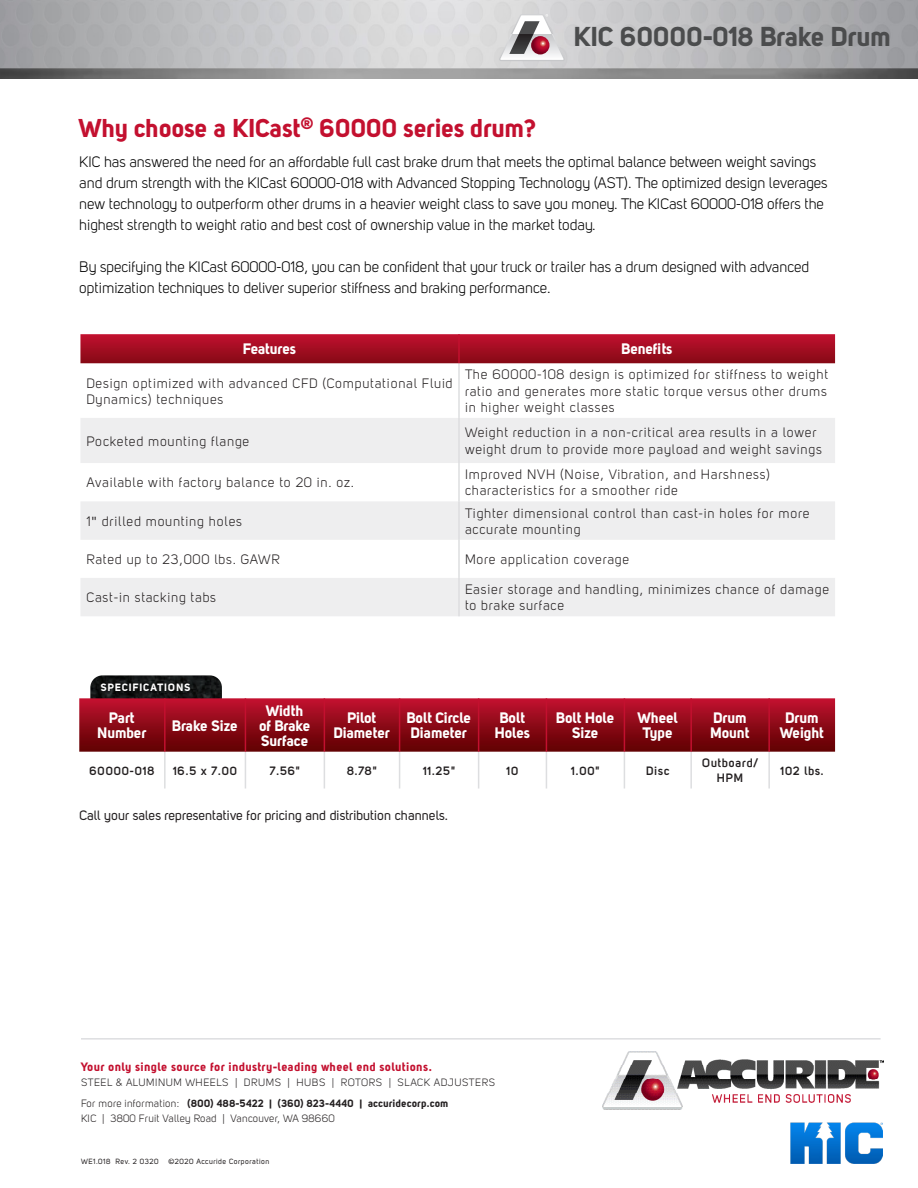
<style>
.page{position:relative;width:918px;height:1188px;background:#fff}
.page>*{position:absolute;margin:0;border:0;box-sizing:border-box;transform-origin:0 0}
.t1{font:27px "Uni Sans Bold";color:#4b4c4d}
.t2{font:25.5px "Uni Sans Bold";color:#c3102f}
.t3{font:15px/21px "Uni Sans Book";color:#000}
.t4{font:15px/15px "Uni Sans Bold";color:#fff;text-align:center}
.t5{font:13.5px/16.2px "Uni Sans Book";letter-spacing:.06em;color:#231f20}
.t6{font:13.5px "Uni Sans Regular";color:#231f20}
.t7{font:700 12px/14.4px "Uni Sans Semi";letter-spacing:.06em;color:#231f20;text-align:center}
.t8{font:12px "Uni Sans Bold";letter-spacing:.045em;color:#c3102f}
.t9{font:10.5px "Uni Sans Bold";letter-spacing:.025em;color:#231f20}
.t10{font:10.5px "Uni Sans Book";letter-spacing:.05em;color:#231f20}
.t11{font:10.5px "Uni Sans Book";letter-spacing:.025em;color:#231f20}
.t12{font:10.5px "Uni Sans Bold";letter-spacing:.1em;color:#fff}
.t13{font:7.5px "Uni Sans Regular";letter-spacing:.06em;color:#231f20}
.s1{font-family:"Calibri"}
.s2{font-family:"Uni Sans Book"}
</style>
<div class="page">
<hr style="left:81px;top:1038px;width:800px;height:2px;background:#dddee0">
<img style="left:602px;top:1051px;width:282px;height:58px">
<img style="left:791px;top:1122px;width:91px;height:42px">
<svg style="left:80px;top:334px;width:755px;height:29px;background:#a40f23"></svg>
<svg style="left:81px;top:418px;width:754px;height:198px;fill:#eeeeef"></svg>
<hr style="left:458px;top:363px;width:2px;height:55px;background:#dddee0">
<hr style="left:458px;top:463px;width:2px;height:38px;background:#dddee0">
<hr style="left:458px;top:501px;width:2px;height:39px;background:#dddee0">
<hr style="left:458px;top:540px;width:2px;height:38px;background:#dddee0">
<hr style="left:458px;top:578px;width:2px;height:38px;background:#dddee0">
<hr style="left:458px;top:418px;width:2px;height:45px;background:#dddee0">
<hr style="left:458px;top:334px;width:2px;height:29px;background:#c3102f">
<img style="left:90px;top:675px;width:132px;height:23px">
<svg style="left:79px;top:698px;width:756px;height:54px;background:#900c1a"></svg>
<hr style="left:164px;top:752px;width:2px;height:37px;background:#dddee0">
<hr style="left:245px;top:752px;width:1px;height:37px;background:#dddee0">
<hr style="left:324px;top:752px;width:1px;height:37px;background:#dddee0">
<hr style="left:399px;top:752px;width:1px;height:37px;background:#dddee0">
<hr style="left:478px;top:752px;width:1px;height:37px;background:#dddee0">
<hr style="left:546px;top:752px;width:1px;height:37px;background:#dddee0">
<hr style="left:624px;top:752px;width:1px;height:37px;background:#dddee0">
<hr style="left:690px;top:752px;width:2px;height:37px;background:#dddee0">
<hr style="left:768px;top:752px;width:2px;height:37px;background:#dddee0">
<hr style="left:164px;top:698px;width:2px;height:54px;background:#c3102f">
<hr style="left:245px;top:698px;width:1px;height:54px;background:#c3102f">
<hr style="left:324px;top:698px;width:1px;height:54px;background:#c3102f">
<hr style="left:399px;top:698px;width:1px;height:54px;background:#c3102f">
<hr style="left:478px;top:698px;width:1px;height:54px;background:#c3102f">
<hr style="left:546px;top:698px;width:1px;height:54px;background:#c3102f">
<hr style="left:624px;top:698px;width:1px;height:54px;background:#c3102f">
<hr style="left:690px;top:698px;width:2px;height:54px;background:#c3102f">
<hr style="left:768px;top:698px;width:2px;height:54px;background:#c3102f">
<img style="left:0;top:0;width:918px;height:78px">
<svg style="left:499px;top:14px;width:66px;height:47px"></svg>
<svg style="left:531px;top:36px;width:18px;height:18px"></svg>
<p class="t1" style="left:574px;top:19px;width:319px">KIC 60000-018 Brake Drum</p>
<p class="t2" style="left:79px;top:112px;width:459px">Why choose a KICast<sup>®</sup> 60000 series drum?</p>
<p class="t3" style="left:79px;top:151px;width:750px">KIC has answered the need for an affordable full cast brake drum that meets the optimal balance between weight savings and drum strength with the KICast 60000-018 with Advanced Stopping Technology (AST). The optimized design leverages new technology to outperform other drums in a heavier weight class to save you money. The KICast 60000-018 offers the highest strength to weight ratio and best cost of ownership value in the market today.</p>
<p class="t3" style="left:79px;top:256px;width:731px">By specifying the KICast 60000-018, you can be confident that your truck or trailer has a drum designed with advanced optimization techniques to deliver superior stiffness and braking performance.</p>
<p class="t4" style="left:243px;top:341px;width:54px">Features</p>
<p class="t4" style="left:622px;top:341px;width:52px">Benefits</p>
<p class="t5" style="left:86px;top:375px;width:368px">Design optimized with advanced CFD (Computational Fluid<br>Dynamics) techniques</p>
<p class="t5" style="left:465px;top:367px;width:365px;text-align:justify">The 60000-108 design is optimized for stiffness to weight ratio and generates more static torque versus other drums in higher weight classes</p>
<p class="t5" style="left:86px;top:433px;width:164px">Pocketed mounting flange</p>
<p class="t5" style="left:465px;top:425px;width:358px">Weight reduction in a non-critical area results in a lower weight drum to provide more payload and weight savings</p>
<p class="t5" style="left:86px;top:475px;width:269px">Available with factory balance to 20 in. oz.</p>
<p class="t5" style="left:465px;top:466px;width:306px">Improved NVH (Noise, Vibration, and Harshness) characteristics for a smoother ride</p>
<p class="t5" style="left:86px;top:513px;width:157px">1<span class="s1">"</span> drilled mounting holes</p>
<p class="t5" style="left:465px;top:505px;width:346px">Tighter dimensional control than cast-in holes for more accurate mounting</p>
<p class="t5" style="left:86px;top:551px;width:195px">Rated up to 23,000 lbs. GAWR</p>
<p class="t5" style="left:465px;top:551px;width:166px">More application coverage</p>
<p class="t5" style="left:86px;top:589px;width:131px">Cast-in stacking tabs</p>
<p class="t5" style="left:465px;top:581px;width:366px">Easier storage and handling, minimizes chance of damage to brake surface</p>
<p class="t12" style="left:101px;top:681px;width:91px">SPECIFICATIONS</p>
<p class="t4" style="left:97px;top:710px;width:51px">Part<br>Number</p>
<p class="t4" style="left:172px;top:718px;width:67px">Brake Size</p>
<p class="t4" style="left:259px;top:703px;width:53px">Width of Brake<br>Surface</p>
<p class="t4" style="left:334px;top:710px;width:58px">Pilot<br>Diameter</p>
<p class="t4" style="left:407px;top:710px;width:66px;text-align:left">Bolt Circle<br>Diameter</p>
<p class="t4" style="left:495px;top:710px;width:37px">Bolt<br>Holes</p>
<p class="t4" style="left:556px;top:710px;width:60px">Bolt Hole<br>Size</p>
<p class="t4" style="left:638px;top:710px;width:42px">Wheel<br>Type</p>
<p class="t4" style="left:711px;top:710px;width:41px;text-align:left">Drum<br>Mount</p>
<p class="t4" style="left:780px;top:710px;width:46px">Drum<br>Weight</p>
<p class="t7" style="left:89px;top:763px;width:67px">60000-018</p>
<p class="t7" style="left:173px;top:763px;width:66px">16.5 x 7.00</p>
<p class="t7" style="left:270px;top:763px;width:32px">7.56"</p>
<p class="t7" style="left:347px;top:763px;width:31px">8.78"</p>
<p class="t7" style="left:423px;top:763px;width:34px">11.25"</p>
<p class="t7" style="left:507px;top:763px;width:13px">10</p>
<p class="t7" style="left:571px;top:763px;width:30px">1.00"</p>
<p class="t7" style="left:646px;top:763px;width:25px">Disc</p>
<p class="t7" style="left:702px;top:756px;width:57px">Outboard/<br>HPM</p>
<p class="t7" style="left:780px;top:763px;width:45px">102 lbs.</p>
<p class="t6" style="left:80px;top:807px;width:370px">Call your sales representative for pricing and distribution channels.</p>
<p class="t8" style="left:81px;top:1059px;width:352px">Your only single source for industry-leading wheel end solutions.</p>
<p class="t10" style="left:81px;top:1076px;width:416px">STEEL &amp; ALUMINUM WHEELS | DRUMS | HUBS | ROTORS | SLACK ADJUSTERS</p>
<p class="t9" style="left:81px;top:1096px;width:369px"><span class="s2">For more information:</span> (800) 488-5422 | (360) 823-4440 | accuridecorp.com</p>
<p class="t11" style="left:81px;top:1112px;width:255px">KIC | 3800 Fruit Valley Road | Vancouver, WA 98660</p>
<p class="t13" style="left:81px;top:1157px;width:79px">WE1.018 Rev. 2 0320</p>
<p class="t13" style="left:169px;top:1157px;width:102px">©2020 Accuride Corporation</p>
</div>
